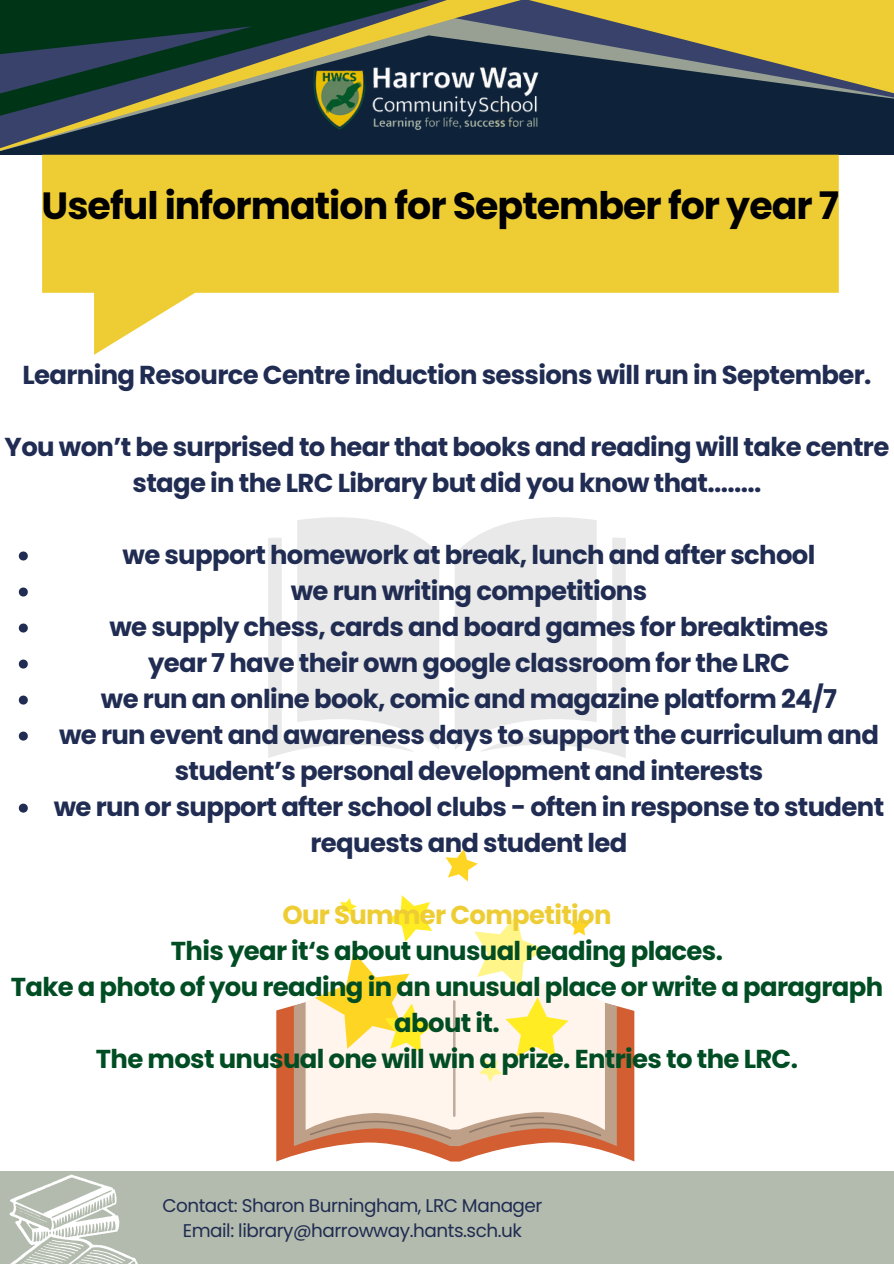
<style>
.page{position:relative;width:894px;height:1264px;background:#fff}
.page>*{position:absolute;margin:0;border:0;box-sizing:border-box;transform-origin:0 0}
.t1{font:700 37.95px "Poppins";letter-spacing:-.025em;color:#000}
.t2{font:700 25.95px/36px "Poppins";letter-spacing:-.025em;color:#202c52;text-align:center}
.t3{font:700 25.95px/36px "Poppins";letter-spacing:-.025em;color:#004d24;text-align:center}
.t4{font:18.45px "Poppins";letter-spacing:-.025em;color:#202c52}
.s1{color:#eecd34}
</style>
<div class="page">
<div style="left:0;top:1171px;width:893px;height:92px;background:#b2bbad"></div>
<svg style="left:0;top:1174px;width:142px;height:90px"></svg>
<div style="left:520px;top:1px;width:373px;height:154px;background:#0e2239"></div>
<svg style="left:528px;top:1px;width:365px;height:93px;background:#a59747"></svg>
<svg style="left:0;top:1px;width:520px;height:154px;background:#2f453b"></svg>
<svg style="left:0;top:26px;width:253px;height:71px;background:#26423f"></svg>
<img style="left:247px;top:44px;width:399px;height:91px">
<svg style="left:268px;top:517px;width:171px;height:241px"></svg>
<svg style="left:455px;top:517px;width:170px;height:241px"></svg>
<svg style="left:276px;top:1005px;width:358px;height:156px;fill:#d25e31"></svg>
<svg style="left:294px;top:1002px;width:322px;height:144px;background:#c99174"></svg>
<svg style="left:445px;top:849px;width:32px;height:32px"></svg>
<svg style="left:305px;top:895px;width:299px;height:243px"></svg>
<svg style="left:19px;top:551px;width:9px;height:9px"></svg>
<svg style="left:19px;top:587px;width:9px;height:9px"></svg>
<svg style="left:19px;top:623px;width:9px;height:9px"></svg>
<svg style="left:19px;top:659px;width:9px;height:9px"></svg>
<svg style="left:19px;top:695px;width:9px;height:9px"></svg>
<svg style="left:19px;top:731px;width:9px;height:9px"></svg>
<svg style="left:19px;top:803px;width:9px;height:9px"></svg>
<svg style="left:42px;top:155px;width:796px;height:200px;fill:#eecd34"></svg>
<p class="t1" style="left:42px;top:179px;width:798px">Useful information for September for year 7</p>
<h2 class="t2" style="left:22px;top:357px;width:850px">Learning Resource Centre induction sessions will run in September.</h2>
<h2 class="t2" style="left:5px;top:429px;width:885px">You won’t be surprised to hear that books and reading will take centre stage in the LRC Library but did you know that........</h2>
<p class="t2" style="left:122px;top:537px;width:694px">we support homework at break, lunch and after school</p>
<p class="t2" style="left:291px;top:573px;width:358px">we run writing competitions</p>
<p class="t2" style="left:109px;top:609px;width:720px">we supply chess, cards and board games for breaktimes</p>
<p class="t2" style="left:148px;top:645px;width:643px">year 7 have their own google classroom for the LRC</p>
<p class="t2" style="left:101px;top:681px;width:737px">we run an online book, comic and magazine platform 24/7</p>
<p class="t2" style="left:59px;top:717px;width:821px">we run event and awareness days to support the curriculum and student’s personal development and interests</p>
<p class="t2" style="left:54px;top:789px;width:831px">we run or support after school clubs - often in response to student requests and student led</p>
<h2 class="t3" style="left:11px;top:897px;width:873px"><span class="s1">Our Summer Competition<br></span>This year it‘s about unusual reading places.<br>Take a photo of you reading in an unusual place or write a paragraph about it.<br>The most unusual one will win a prize. Entries to the LRC.</h2>
<p class="t4" style="left:162px;top:1192px;width:381px">Contact: Sharon Burningham, LRC Manager</p>
<h1 class="t4" style="left:183px;top:1217px;width:340px">Email: library@harrowway.hants.sch.uk</h1>
</div>
